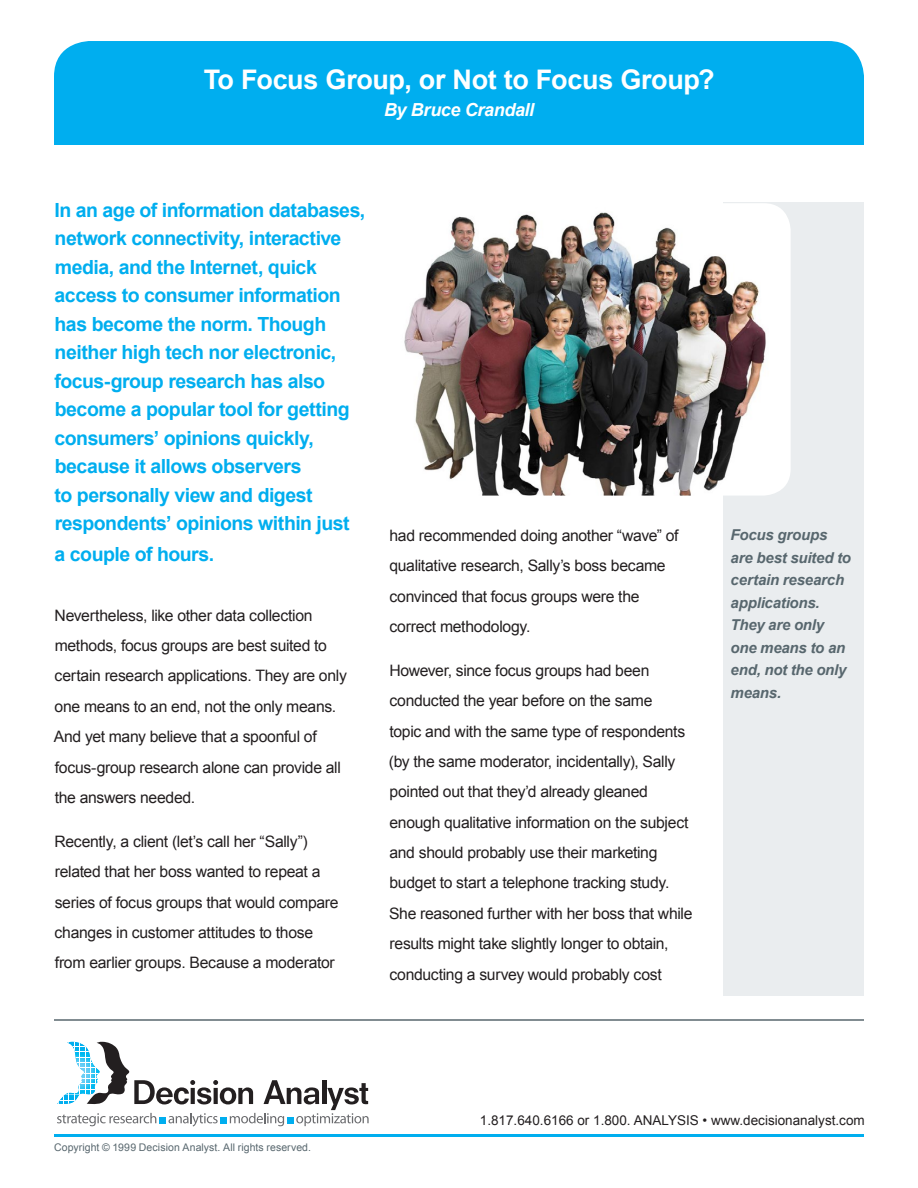
<style>
.page{position:relative;width:918px;height:1188px;background:#fff}
.page>*{position:absolute;margin:0;border:0;box-sizing:border-box;transform-origin:0 0}
.t1{font:700 27px "Arial";letter-spacing:-.015em;color:#fff}
.callout{font:700 19.5px/28.5px "Arial";letter-spacing:-.025em;color:#00aeef}
.t2{font:italic 700 18px "Arial";letter-spacing:-.02em;color:#fff}
.Paragraph_Style_1{font:15.75px/30.3px "Arial";letter-spacing:-.02em;color:#231f20}
.sidebar{font:italic 700 15px/22.5px "Arial";letter-spacing:-.015em;color:#58676e}
.t3{font:13.5px "Arial";color:#231f20}
.t4{font:10.5px "Arial";letter-spacing:.01em;color:#58676e}
</style>
<div class="page">
<hr style="left:54px;top:1134px;width:810px;height:3px;background:#00aeef">
<hr style="left:54px;top:1019px;width:810px;height:2px;background:#58676e">
<div style="left:54px;top:41px;width:810px;height:103px;background:#00aeef;border-radius:36px"></div>
<svg style="left:57px;top:1042px;width:312px;height:84px"></svg>
<div style="left:54px;top:79px;width:810px;height:66px;background:#00aeef"></div>
<div style="left:724px;top:202px;width:140px;height:794px;background:#eaedef"></div>
<img style="left:404px;top:203px;width:387px;height:293px">
<p class="t1" style="left:204px;top:61px;width:512px">To Focus Group, or Not to Focus Group?</p>
<p class="t2" style="left:384px;top:97px;width:152px">By Bruce Crandall</p>
<p class="callout" style="left:54px;top:196px;width:312px">In an age of information databases, network connectivity, interactive media, and the Internet, quick access to consumer information has become the norm. Though neither high tech nor electronic, focus-group research has also become a popular tool for getting consumers’ opinions quickly, because it allows observers<br>to personally view and digest respondents’ opinions within just</p>
<p class="callout" style="left:55px;top:540px;width:161px">a couple of hours.</p>
<p class="Paragraph_Style_1" style="left:54px;top:600px;width:295px">Nevertheless, like other data collection methods, focus groups are best suited to certain research applications. They are only one means to an end, not the only means.<br>And yet many believe that a spoonful of focus-group research alone can provide all the answers needed.</p>
<p class="Paragraph_Style_1" style="left:55px;top:826px;width:286px">Recently, a client (let’s call her “Sally”) related that her boss wanted to repeat a series of focus groups that would compare changes in customer attitudes to those from earlier groups. Because a moderator</p>
<p class="Paragraph_Style_1" style="left:389px;top:520px;width:291px">had recommended doing another “wave” of qualitative research, Sally’s boss became convinced that focus groups were the correct methodology.</p>
<p class="Paragraph_Style_1" style="left:389px;top:655px;width:305px">However, since focus groups had been conducted the year before on the same<br>topic and with the same type of respondents (by the same moderator, incidentally), Sally pointed out that they’d already gleaned enough qualitative information on the subject and should probably use their marketing budget to start a telephone tracking study.<br>She reasoned further with her boss that while results might take slightly longer to obtain, conducting a survey would probably cost</p>
<p class="sidebar" style="left:731px;top:524px;width:122px">Focus groups are best suited to certain research applications.<br>They are only one means to an end, not the only means.</p>
<p class="t4" style="left:54px;top:1140px;width:259px">Copyright © 1999 Decision Analyst. All rights reserved.</p>
<p class="t3" style="left:480px;top:1111px;width:386px">1.817.640.6166 or 1.800. ANALYSIS • www.decisionanalyst.com</p>
</div>
